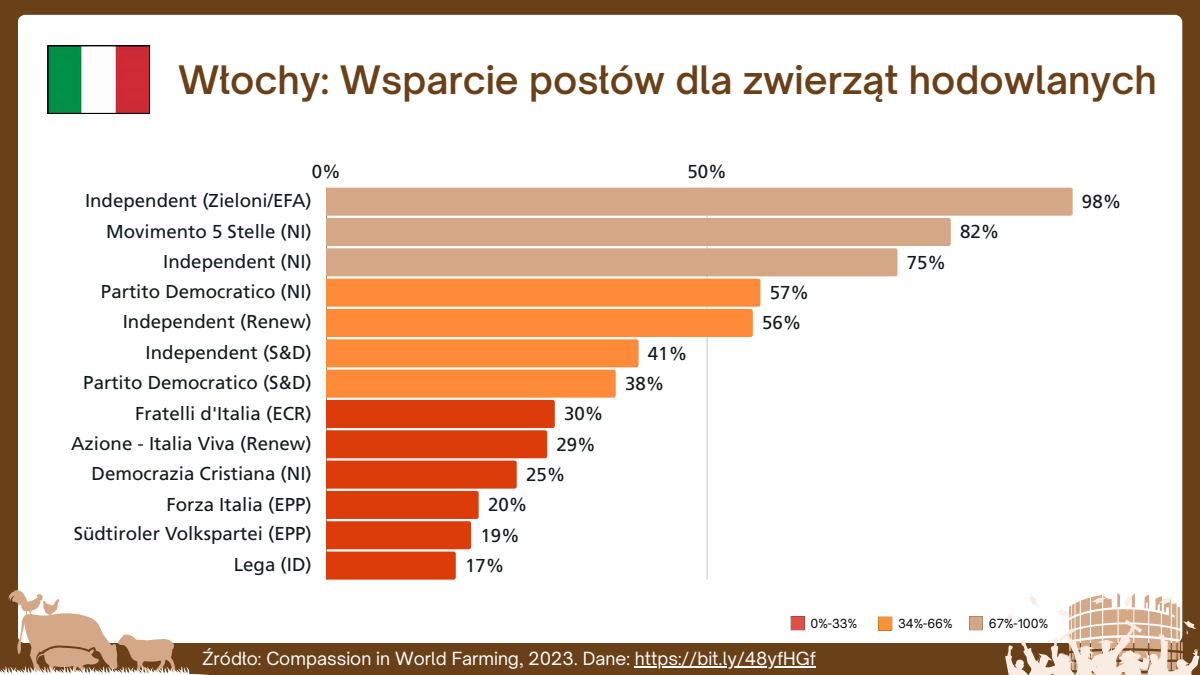
<style>
.page{position:relative;width:1200px;height:675px;background:#6a4018}
.page>*{position:absolute;margin:0;border:0;box-sizing:border-box;transform-origin:0 0}
.t1{font:600 37.5px "Open Sauce One";color:#6a4018}
.t2{font:18.7px "Frutiger LT Com";color:#111b1e}
.t3{font:17.4px "Open Sauce One";color:#fff}
.t4{font:12px "Open Sauce One";color:#000}
</style>
<div class="page">
<div style="left:18px;top:15px;width:1164px;height:628px;background:#fff;border-radius:8px"></div>
<svg style="left:0;top:590px;width:209px;height:85px"></svg>
<svg style="left:1005px;top:592px;width:195px;height:83px"></svg>
<svg style="left:969px;top:616px;width:14px;height:14px"></svg>
<svg style="left:878px;top:617px;width:14px;height:13px"></svg>
<svg style="left:791px;top:616px;width:14px;height:14px"></svg>
<svg style="left:326px;top:188px;width:747px;height:391px"></svg>
<svg style="left:48px;top:46px;width:102px;height:68px"></svg>
<hr style="left:635px;top:666px;width:181px;height:2px;background:#fff">
<p class="t1" style="left:178px;top:56px;width:980px">Włochy: Wsparcie posłów dla zwierząt hodowlanych</p>
<p class="t2" style="left:312px;top:163px;width:31px">0%</p>
<p class="t2" style="left:687px;top:163px;width:41px">50%</p>
<p class="t2" style="left:85px;top:193px;width:228px">Independent (Zieloni/EFA)</p>
<p class="t2" style="left:1082px;top:194px;width:41px">98%</p>
<p class="t2" style="left:106px;top:224px;width:207px">Movimento 5 Stelle (NI)</p>
<p class="t2" style="left:960px;top:224px;width:41px">82%</p>
<p class="t2" style="left:163px;top:254px;width:150px">Independent (NI)</p>
<p class="t2" style="left:907px;top:255px;width:41px">75%</p>
<p class="t2" style="left:101px;top:284px;width:212px">Partito Democratico (NI)</p>
<p class="t2" style="left:770px;top:285px;width:41px">57%</p>
<p class="t2" style="left:123px;top:314px;width:191px">Independent (Renew)</p>
<p class="t2" style="left:762px;top:315px;width:41px">56%</p>
<p class="t2" style="left:146px;top:345px;width:168px">Independent (S&amp;D)</p>
<p class="t2" style="left:648px;top:346px;width:41px">41%</p>
<p class="t2" style="left:83px;top:375px;width:230px">Partito Democratico (S&amp;D)</p>
<p class="t2" style="left:625px;top:376px;width:41px">38%</p>
<p class="t2" style="left:135px;top:406px;width:178px">Fratelli d'Italia (ECR)</p>
<p class="t2" style="left:564px;top:406px;width:41px">30%</p>
<p class="t2" style="left:71px;top:436px;width:242px">Azione - Italia Viva (Renew)</p>
<p class="t2" style="left:557px;top:437px;width:41px">29%</p>
<p class="t2" style="left:92px;top:466px;width:222px">Democrazia Cristiana (NI)</p>
<p class="t2" style="left:526px;top:467px;width:41px">25%</p>
<p class="t2" style="left:166px;top:497px;width:147px">Forza Italia (EPP)</p>
<p class="t2" style="left:488px;top:497px;width:41px">20%</p>
<p class="t2" style="left:74px;top:526px;width:240px">Südtiroler Volkspartei (EPP)</p>
<p class="t2" style="left:480px;top:528px;width:41px">19%</p>
<p class="t2" style="left:234px;top:557px;width:79px">Lega (ID)</p>
<p class="t2" style="left:465px;top:558px;width:41px">17%</p>
<p class="t4" style="left:811px;top:616px;width:48px">0%-33%</p>
<p class="t4" style="left:898px;top:616px;width:56px">34%-66%</p>
<p class="t4" style="left:989px;top:616px;width:61px">67%-100%</p>
<p class="t3" style="left:203px;top:647px;width:615px">Źródło: Compassion in World Farming, 2023. Dane: https://bit.ly/48yfHGf</p>
</div>
